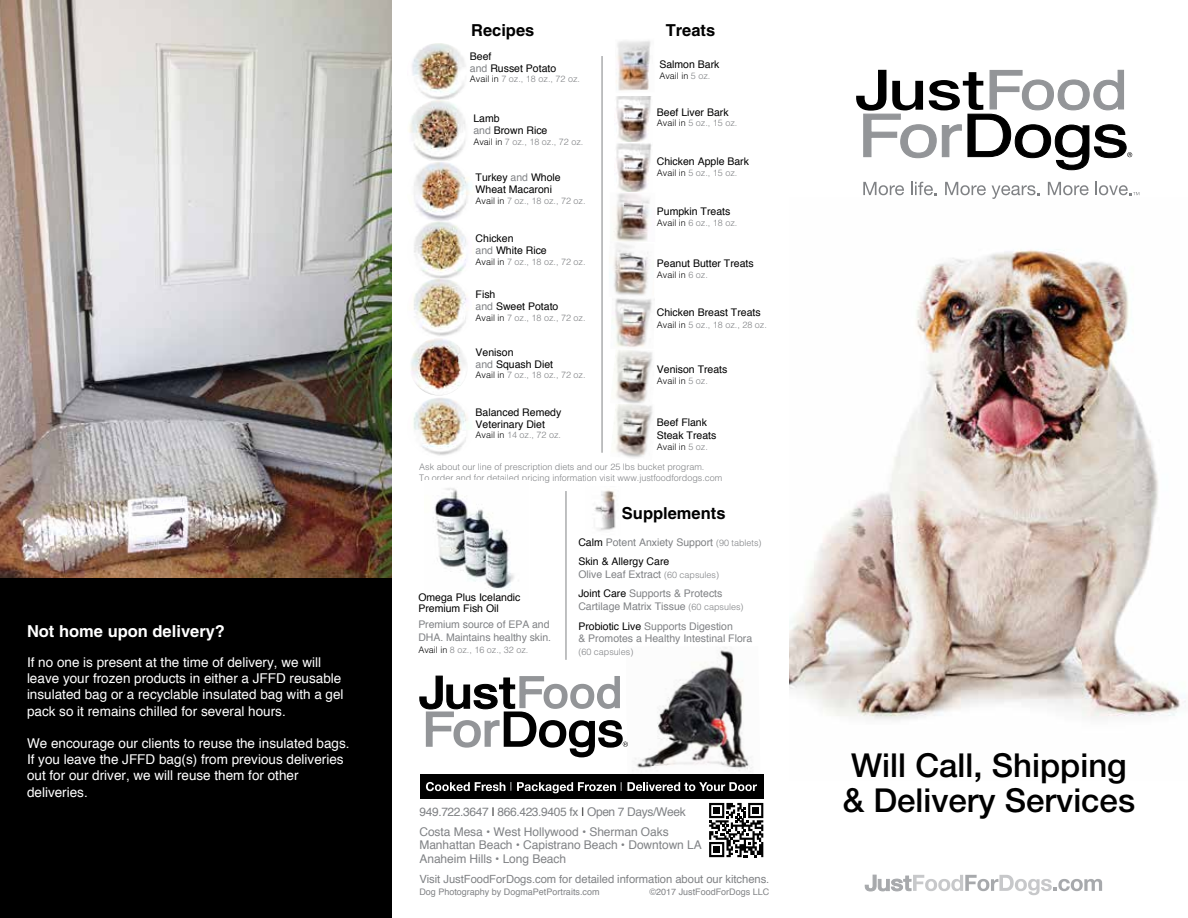
<style>
.page{position:relative;width:1188px;height:918px;background:#fff}
.page>*{position:absolute;margin:0;border:0;box-sizing:border-box;transform-origin:0 0}
.t1{font:500 33px/34.8px "Helvetica Neue";color:#000}
.t2{font:700 16.5px "Helvetica";color:#000}
.t3{font:700 16.5px "Helvetica";color:#fff}
.t4{font:13.5px/16.2px "Helvetica";color:#fff}
.t5{font:12px/19.8px "Helvetica";letter-spacing:-.005em;color:#808285}
.t6{font:11.25px "Helvetica";letter-spacing:-.005em;color:#808285}
.t7{font:10.5px/12px "Helvetica";color:#000}
.t8{font:10.5px/12.6px "Helvetica";color:#808285}
.t9{font:300 9px/10.8px "Helvetica";color:#808285}
.t10{font:9px "Helvetica";color:#808285}
.t11{font:300 9px "Helvetica";color:#000}
.s1{color:#808285}
.s2{color:#000}
.s3{font-weight:300;font-size:9px;color:#808285}
.s4{font-weight:300;font-size:9px}
.s5{font-weight:300;color:#000}
</style>
<div class="page">
<img style="left:790px;top:250px;width:396px;height:470px">
<img style="left:0;top:0;width:392px;height:578px">
<div style="left:0;top:578px;width:392px;height:340px;background:#000"></div>
<svg style="left:865px;top:874px;width:237px;height:21px"></svg>
<svg style="left:856px;top:69px;width:276px;height:101px"></svg>
<svg style="left:863px;top:182px;width:41px;height:13px"></svg>
<svg style="left:911px;top:182px;width:26px;height:13px"></svg>
<svg style="left:945px;top:182px;width:41px;height:13px"></svg>
<svg style="left:992px;top:185px;width:48px;height:14px"></svg>
<svg style="left:1048px;top:182px;width:41px;height:13px"></svg>
<svg style="left:1095px;top:182px;width:44px;height:13px"></svg>
<hr style="left:566px;top:491px;width:1px;height:169px;background:#808285">
<img style="left:595px;top:490px;width:21px;height:41px">
<img style="left:433px;top:488px;width:81px;height:101px">
<img style="left:632px;top:647px;width:121px;height:125px">
<svg style="left:709px;top:803px;width:54px;height:54px"></svg>
<div style="left:420px;top:774px;width:344px;height:24px;background:#000"></div>
<svg style="left:426px;top:782px;width:79px;height:9px"></svg>
<svg style="left:511px;top:782px;width:246px;height:11px"></svg>
<svg style="left:419px;top:675px;width:209px;height:83px"></svg>
<img style="left:409px;top:43px;width:57px;height:118px">
<img style="left:414px;top:162px;width:56px;height:116px">
<img style="left:413px;top:278px;width:55px;height:59px">
<img style="left:413px;top:398px;width:55px;height:58px">
<hr style="left:602px;top:56px;width:1px;height:397px;background:#808285">
<img style="left:616px;top:96px;width:35px;height:46px">
<svg style="left:616px;top:143px;width:36px;height:49px"></svg>
<img style="left:613px;top:193px;width:37px;height:49px">
<svg style="left:613px;top:242px;width:36px;height:54px"></svg>
<svg style="left:611px;top:298px;width:44px;height:49px"></svg>
<svg style="left:614px;top:404px;width:39px;height:54px"></svg>
<svg style="left:614px;top:350px;width:39px;height:54px"></svg>
<img style="left:410px;top:338px;width:58px;height:58px;border-radius:29px">
<img style="left:616px;top:40px;width:35px;height:51px">
<h2 class="t3" style="left:27px;top:621px;width:200px">Not home upon delivery?</h2>
<h3 class="t4" style="left:27px;top:655px;width:318px">If no one is present at the time of delivery, we will leave your frozen products in either a JFFD reusable insulated bag or a recyclable insulated bag with a gel pack so it remains chilled for several hours.</h3>
<h3 class="t4" style="left:27px;top:736px;width:324px">We encourage our clients to reuse the insulated bags.<br>If you leave the JFFD bag(s) from previous deliveries out for our driver, we will reuse them for other deliveries.</h3>
<h2 class="t2" style="left:471px;top:20px;width:65px">Recipes</h2>
<p class="t7" style="left:470px;top:50px;width:88px">Beef<br><span class="s1">and</span> Russet Potato</p>
<p class="t9" style="left:470px;top:74px;width:112px"><span class="s2">Avail in</span> 7 oz., 18 oz., 72 oz.</p>
<p class="t7" style="left:473px;top:113px;width:76px">Lamb<br><span class="s1">and</span> Brown Rice</p>
<p class="t9" style="left:473px;top:136px;width:112px"><span class="s2">Avail in</span> 7 oz., 18 oz., 72 oz.</p>
<p class="t7" style="left:476px;top:172px;width:87px">Turkey <span class="s1">and</span> Whole<br>Wheat Macaroni</p>
<p class="t9" style="left:476px;top:195px;width:112px"><span class="s2">Avail in</span> 7 oz., 18 oz., 72 oz.</p>
<p class="t7" style="left:476px;top:233px;width:73px">Chicken<br><span class="s1">and</span> White Rice</p>
<p class="t9" style="left:476px;top:256px;width:112px"><span class="s2">Avail in</span> 7 oz., 18 oz., 72 oz.</p>
<p class="t7" style="left:476px;top:289px;width:84px">Fish<br><span class="s1">and</span> Sweet Potato</p>
<p class="t9" style="left:476px;top:312px;width:112px"><span class="s2">Avail in</span> 7 oz., 18 oz., 72 oz.</p>
<p class="t7" style="left:476px;top:346px;width:79px">Venison<br><span class="s1">and</span> Squash Diet</p>
<p class="t9" style="left:476px;top:370px;width:112px"><span class="s2">Avail in</span> 7 oz., 18 oz., 72 oz.</p>
<p class="t7" style="left:476px;top:406px;width:87px">Balanced Remedy<br>Veterinary Diet</p>
<p class="t9" style="left:476px;top:430px;width:87px"><span class="s2">Avail in</span> 14 oz., 72 oz.</p>
<h2 class="t2" style="left:666px;top:20px;width:51px">Treats</h2>
<p class="t7" style="left:659px;top:58px;width:62px">Salmon Bark</p>
<p class="t11" style="left:659px;top:70px;width:53px">Avail in <span class="s1">5 oz.</span></p>
<p class="t7" style="left:657px;top:106px;width:73px">Beef Liver Bark</p>
<p class="t9" style="left:657px;top:118px;width:82px"><span class="s2">Avail in</span> 5 oz., 15 oz.</p>
<p class="t7" style="left:657px;top:156px;width:94px">Chicken Apple Bark</p>
<p class="t9" style="left:657px;top:167px;width:82px"><span class="s2">Avail in</span> 5 oz., 15 oz.</p>
<p class="t7" style="left:657px;top:206px;width:75px">Pumpkin Treats</p>
<p class="t9" style="left:657px;top:217px;width:82px"><span class="s2">Avail in</span> 6 oz., 18 oz.</p>
<p class="t7" style="left:657px;top:258px;width:98px">Peanut Butter Treats</p>
<p class="t11" style="left:657px;top:269px;width:53px">Avail in <span class="s1">6 oz.</span></p>
<p class="t7" style="left:657px;top:307px;width:105px">Chicken Breast Treats</p>
<p class="t9" style="left:657px;top:319px;width:112px"><span class="s2">Avail in</span> 5 oz., 18 oz., 28 oz.</p>
<p class="t7" style="left:657px;top:364px;width:72px">Venison Treats</p>
<p class="t11" style="left:657px;top:375px;width:53px">Avail in <span class="s1">5 oz.</span></p>
<p class="t7" style="left:657px;top:417px;width:61px;line-height:12.6px">Beef Flank<br>Steak Treats</p>
<p class="t11" style="left:657px;top:441px;width:53px">Avail in <span class="s1">5 oz.</span></p>
<p class="t9" style="left:419px;top:461px;width:305px">Ask about our line of prescription diets and our 25 lbs bucket program.<br>To order and for detailed pricing information visit www.justfoodfordogs.com</p>
<p class="t7" style="left:418px;top:593px;width:104px;line-height:10.5px">Omega Plus Icelandic<br>Premium Fish Oil</p>
<p class="t8" style="left:418px;top:618px;width:134px">Premium source of EPA and<br>DHA. Maintains healthy skin.</p>
<p class="t9" style="left:418px;top:644px;width:112px"><span class="s2">Avail in</span> 8 oz., 16 oz., 32 oz.</p>
<h2 class="t2" style="left:622px;top:503px;width:105px">Supplements</h2>
<p class="t7" style="left:578px;top:533px;width:185px;line-height:19.5px">Calm <span class="s1">Potent Anxiety Support</span> <span class="s3">(90 tablets)<br></span>Skin &amp; Allergy Care</p>
<p class="t8" style="left:578px;top:565px;width:146px;line-height:19.4px">Olive Leaf Extract <span class="s4">(60 capsules)<br></span><span class="s2">Joint Care</span> Supports &amp; Protects</p>
<p class="t8" style="left:578px;top:597px;width:167px;line-height:19.5px">Cartilage Matrix Tissue <span class="s4">(60 capsules)<br></span><span class="s2">Probiotic Live</span> Supports Digestion</p>
<p class="t8" style="left:578px;top:632px;width:175px">&amp; Promotes a Healthy Intestinal Flora</p>
<p class="t9" style="left:578px;top:646px;width:57px">(60 capsules)</p>
<h3 class="t5" style="left:419px;top:802px;width:268px">949.722.3647 <span class="s5">I</span> 866.423.9405 fx <span class="s5">I</span> Open 7 Days/Week<br>Costa Mesa • West Hollywood • Sherman Oaks</h3>
<h3 class="t5" style="left:419px;top:838px;width:284px;line-height:13.5px">Manhattan Beach • Capistrano Beach • Downtown LA<br>Anaheim Hills • Long Beach</h3>
<p class="t6" style="left:419px;top:870px;width:352px">Visit JustFoodForDogs.com for detailed information about our kitchens.</p>
<p class="t10" style="left:419px;top:885px;width:182px">Dog Photography by DogmaPetPortraits.com</p>
<p class="t10" style="left:650px;top:885px;width:121px">©2017 JustFoodForDogs LLC</p>
<h1 class="t1" style="left:843px;top:748px;width:294px">Will Call, Shipping &amp; Delivery Services</h1>
</div>
